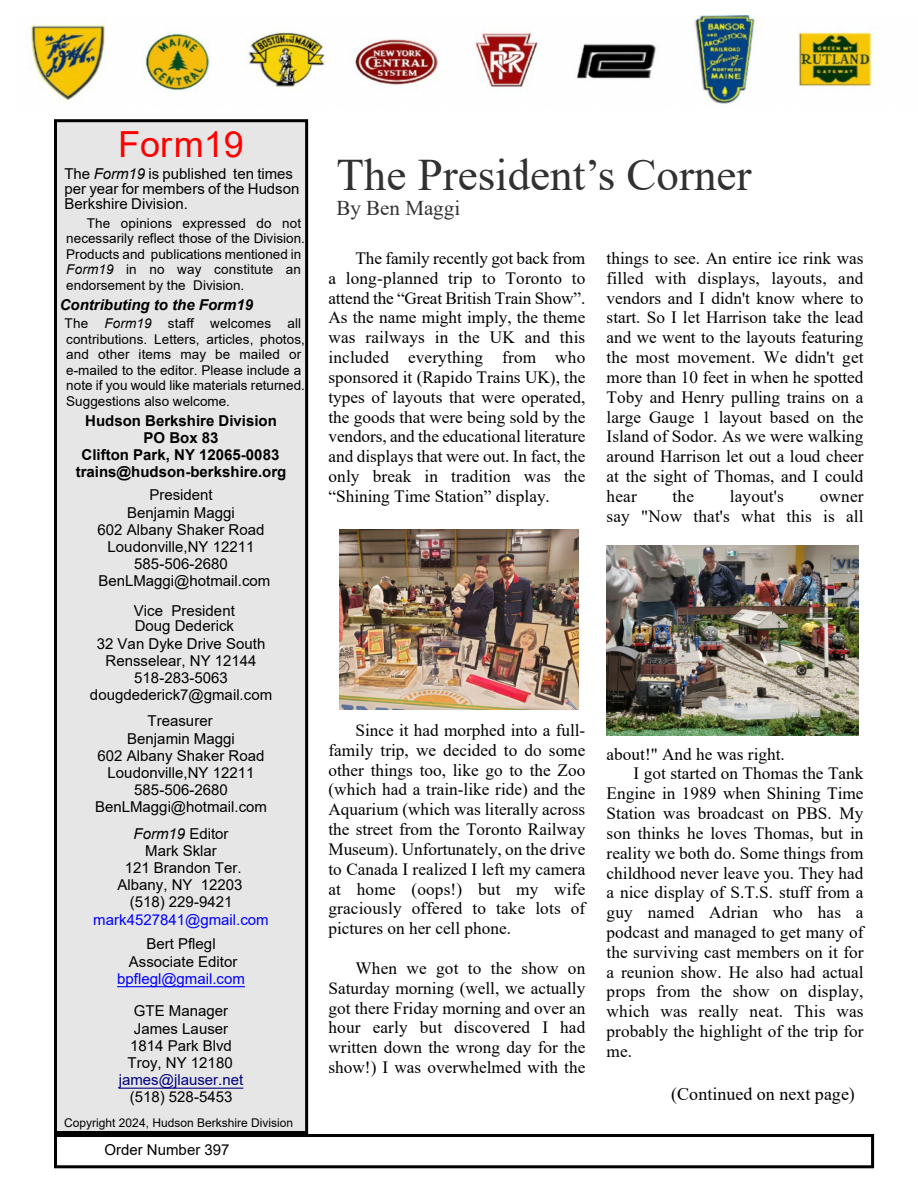
<style>
.page{position:relative;width:918px;height:1188px;background:#fff}
.page>*{position:absolute;margin:0;border:0;box-sizing:border-box;transform-origin:0 0}
.t1{font:45px "Times New Roman";color:#333030}
.t2{font:36px "Arial";color:#f00}
.t3{font:21px "Times New Roman";color:#333030}
.t4{font:18px "Times New Roman";color:#000}
.t5{font:17.25px/19.8px "Times New Roman";color:#000;text-align:justify}
.t6{font:15px/17.2px "Arial";color:#000;text-align:center}
.t7{font:700 15px/17.2px "Arial";color:#000;text-align:center}
.t8{font:15px "Arial";color:#00f}
.t9{font:italic 700 15px "Arial";color:#000}
.t10{font:15px "Arial";color:#000080}
.t11{font:13.5px/15.5px "Arial";color:#000}
.t12{font:12px "Arial";color:#000}
.s1{font-style:italic}
</style>
<div class="page">
<img style="left:339px;top:530px;width:240px;height:179px">
<img style="left:607px;top:546px;width:252px;height:189px">
<div style="left:54px;top:1134px;width:820px;height:34px;border:3px solid #000"></div>
<img style="left:30px;top:16px;width:843px;height:88px">
<div style="left:56px;top:121px;width:251px;height:1011px;background:#e6e6e6"></div>
<div style="left:54px;top:119px;width:254px;height:1015px;border:3px solid #000"></div>
<hr style="left:117px;top:986px;width:128px;height:1px;background:#00f">
<hr style="left:119px;top:1088px;width:124px;height:1px;background:#000080">
<h2 class="t2" style="left:118px;top:131px;width:127px">Form19</h2>
<p class="t6" style="left:64px;top:168px;width:236px;line-height:15px;text-align:left">The <span class="s1">Form19</span> is published ten times per year for members of the Hudson<br>Berkshire Division.</p>
<p class="t11" style="left:66px;top:217px;width:240px;text-indent:21px">The opinions expressed do not necessarily reflect those of the Division.<br>Products and publications mentioned in <span class="s1">Form19</span> in no way constitute an endorsement by the Division.</p>
<p class="t9" style="left:60px;top:299px;width:195px">Contributing to the Form19</p>
<p class="t11" style="left:65px;top:317px;width:242px">The <span class="s1">Form19</span> staff welcomes all contributions. Letters, articles, photos, and other items may be mailed or e-mailed to the editor. Please include a note if you would like materials returned.<br>Suggestions also welcome.</p>
<p class="t7" style="left:76px;top:413px;width:212px">Hudson Berkshire Division<br>PO Box 83<br>Clifton Park, NY 12065-0083 trains@hudson-berkshire.org</p>
<p class="t6" style="left:98px;top:488px;width:174px">President<br>Benjamin Maggi<br>602 Albany Shaker Road<br>Loudonville,NY 12211<br>585-506-2680<br>BenLMaggi@hotmail.com</p>
<p class="t6" style="left:134px;top:605px;width:102px;line-height:15px;text-align:left">Vice President<br>Doug Dederick</p>
<p class="t6" style="left:90px;top:636px;width:184px">32 Van Dyke Drive South<br>Rensselear, NY 12144<br>518-283-5063 dougdederick7@gmail.com</p>
<p class="t6" style="left:95px;top:714px;width:174px">Treasurer<br>Benjamin Maggi<br>602 Albany Shaker Road<br>Loudonville,NY 12211<br>585-506-2680<br>BenLMaggi@hotmail.com</p>
<p class="t6" style="left:117px;top:826px;width:127px"><span class="s1">Form19</span> Editor<br>Mark Sklar<br>121 Brandon Ter.<br>Albany, NY 12203 (518) 229-9421</p>
<p class="t8" style="left:93px;top:914px;width:177px">mark4527841@gmail.com</p>
<p class="t6" style="left:129px;top:937px;width:110px">Bert Pflegl<br>Associate Editor</p>
<p class="t8" style="left:117px;top:973px;width:129px">bpflegl@gmail.com</p>
<p class="t6" style="left:128px;top:1004px;width:107px">GTE Manager<br>James Lauser<br>1814 Park Blvd<br>Troy, NY 12180</p>
<p class="t10" style="left:119px;top:1074px;width:126px">james@jlauser.net</p>
<p class="t6" style="left:130px;top:1090px;width:104px">(518) 528-5453</p>
<p class="t12" style="left:64px;top:1118px;width:231px">Copyright 2024, Hudson Berkshire Division</p>
<p class="t6" style="left:104px;top:1143px;width:127px">Order Number 397</p>
<h1 class="t1" style="left:337px;top:158px;width:417px">The President’s Corner</h1>
<p class="t3" style="left:337px;top:200px;width:125px">By Ben Maggi</p>
<p class="t5" style="left:328px;top:250px;width:258px;text-indent:27px">The family recently got back from a long-planned trip to Toronto to attend the “Great British Train Show”.<br>As the name might imply, the theme was railways in the UK and this included everything from who sponsored it (Rapido Trains UK), the types of layouts that were operated, the goods that were being sold by the vendors, and the educational literature and displays that were out. In fact, the only break in tradition was the “Shining Time Station” display.</p>
<p class="t5" style="left:607px;top:250px;width:258px">things to see. An entire ice rink was filled with displays, layouts, and vendors and I didn't know where to start. So I let Harrison take the lead and we went to the layouts featuring the most movement. We didn't get more than 10 feet in when he spotted Toby and Henry pulling trains on a large Gauge 1 layout based on the Island of Sodor. As we were walking around Harrison let out a loud cheer at the sight of Thomas, and I could hear</p>
<p class="t5" style="left:673px;top:488px;width:23px">the</p>
<p class="t5" style="left:730px;top:488px;width:56px">layout's</p>
<p class="t5" style="left:607px;top:488px;width:258px;text-align:right">owner<br>say "Now that's what this is all</p>
<p class="t5" style="left:328px;top:722px;width:258px;text-indent:27px">Since it had morphed into a full&shy;family trip, we decided to do some other things too, like go to the Zoo (which had a train-like ride) and the Aquarium (which was literally across the street from the Toronto Railway Museum). Unfortunately, on the drive to Canada I realized I left my camera at home (oops!) but my wife graciously offered to take lots of pictures on her cell phone.</p>
<p class="t5" style="left:328px;top:960px;width:258px;text-indent:27px">When we got to the show on Saturday morning (well, we actually got there Friday morning and over an hour early but discovered I had written down the wrong day for the show!) I was overwhelmed with the</p>
<p class="t5" style="left:607px;top:746px;width:180px">about!" And he was right.</p>
<p class="t5" style="left:634px;top:765px;width:231px">I got started on Thomas the Tank</p>
<p class="t5" style="left:607px;top:785px;width:258px">Engine in 1989 when Shining Time</p>
<p class="t5" style="left:607px;top:805px;width:258px">Station was broadcast on PBS. My</p>
<p class="t5" style="left:607px;top:825px;width:258px">son thinks he loves Thomas, but in</p>
<p class="t5" style="left:607px;top:845px;width:258px">reality we both do. Some things from</p>
<p class="t5" style="left:607px;top:865px;width:258px">childhood never leave you. They had</p>
<p class="t5" style="left:607px;top:884px;width:258px">a nice display of S.T.S. stuff from a</p>
<p class="t5" style="left:607px;top:904px;width:258px">guy named Adrian who has a</p>
<p class="t5" style="left:607px;top:924px;width:258px">podcast and managed to get many of</p>
<p class="t5" style="left:607px;top:944px;width:258px">the surviving cast members on it for</p>
<p class="t5" style="left:607px;top:964px;width:258px">a reunion show. He also had actual</p>
<p class="t5" style="left:607px;top:983px;width:258px">props from the show on display,</p>
<p class="t5" style="left:607px;top:1003px;width:258px">which was really neat. This was</p>
<p class="t5" style="left:607px;top:1023px;width:258px">probably the highlight of the trip for</p>
<p class="t5" style="left:607px;top:1043px;width:27px">me.</p>
<p class="t4" style="left:671px;top:1088px;width:185px">(Continued on next page)</p>
</div>
